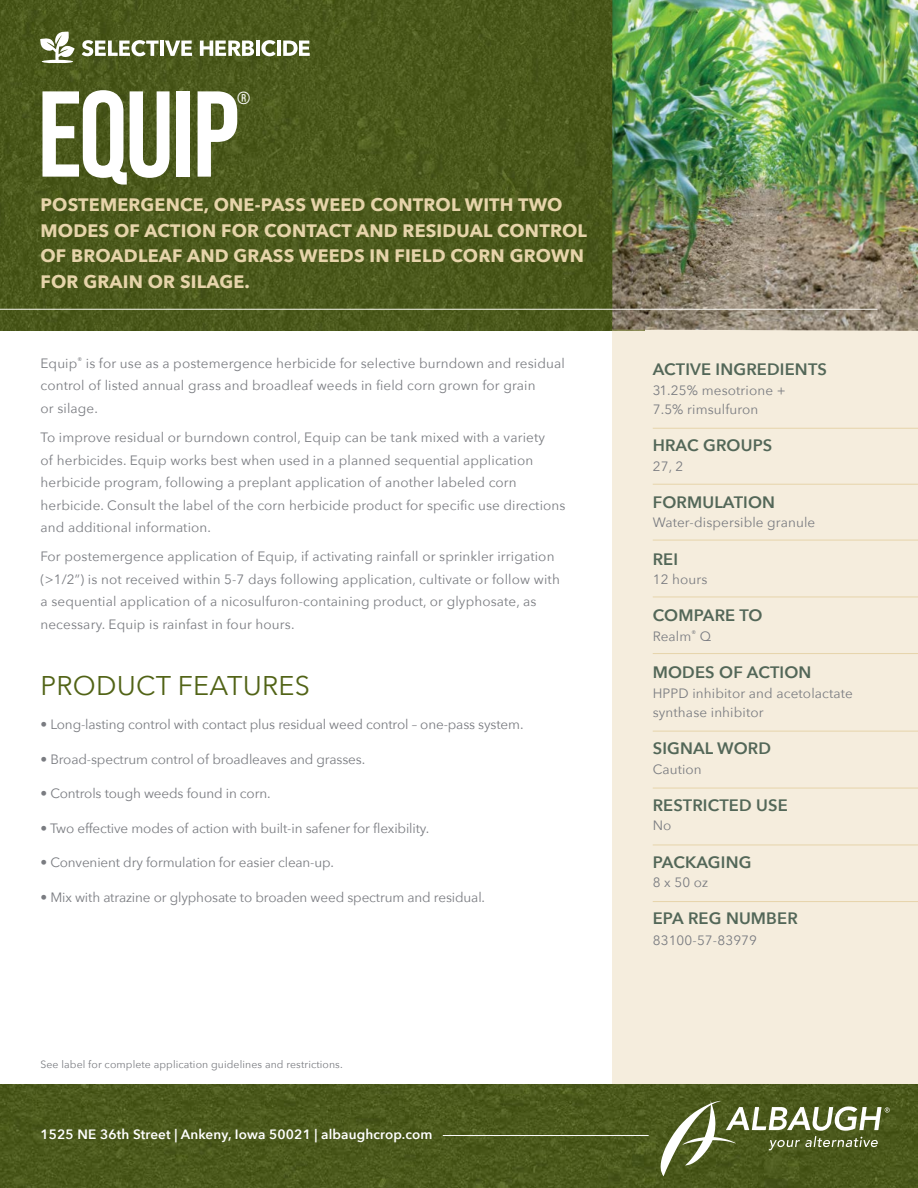
<style>
.page{position:relative;width:918px;height:1188px;background:#fff}
.page>*{position:absolute;margin:0;border:0;box-sizing:border-box;transform-origin:0 0}
.t1{font:700 121.8px "Bebas Neue Pro";letter-spacing:-.02em;color:#fff}
.t2{font:27px "Avenir Next";letter-spacing:.01em;color:#516316}
.t3{font:700 18px/25.5px "Avenir Next";letter-spacing:.01em;color:#e6d4aa}
.t4{font:17.55px "Bebas Neue Pro";color:#fff}
.t5{font:600 16.5px "Avenir Next";letter-spacing:.01em;color:#536758}
.t6{font:13.5px/22.5px "Avenir Next";letter-spacing:.01em;color:#7a7c81}
.t7{font:13.5px "Avenir Next";letter-spacing:-.01em;color:#7a7c81}
.t8{font:600 13.5px "Avenir Next";letter-spacing:.01em;color:#fff}
.t9{font:10.5px "Avenir Next";letter-spacing:.01em;color:#7a7c81}
</style>
<div class="page">
<img style="left:0;top:0;width:612px;height:331px">
<div style="left:612px;top:322px;width:306px;height:822px;background:#f5eddd"></div>
<hr style="left:653px;top:428px;width:265px;height:1px;background:#e6d4aa">
<hr style="left:653px;top:484px;width:265px;height:1px;background:#e6d4aa">
<hr style="left:653px;top:540px;width:265px;height:1px;background:#e6d4aa">
<hr style="left:653px;top:597px;width:265px;height:1px;background:#e6d4aa">
<hr style="left:653px;top:845px;width:265px;height:1px;background:#e6d4aa">
<hr style="left:653px;top:653px;width:265px;height:1px;background:#e6d4aa">
<hr style="left:653px;top:901px;width:265px;height:1px;background:#e6d4aa">
<hr style="left:653px;top:731px;width:265px;height:1px;background:#e6d4aa">
<hr style="left:653px;top:788px;width:265px;height:1px;background:#e6d4aa">
<img style="left:612px;top:0;width:306px;height:331px">
<hr style="left:0;top:309px;width:878px;height:1px;background:#f9f8f4">
<img style="left:0;top:1084px;width:918px;height:104px">
<svg style="left:40px;top:32px;width:35px;height:30px"></svg>
<hr style="left:42px;top:60px;width:31px;height:3px;background:#fff;border-radius:50%">
<svg style="left:82px;top:40px;width:77px;height:16px"></svg>
<hr style="left:160px;top:41px;width:4px;height:15px;background:#fff">
<svg style="left:165px;top:41px;width:27px;height:15px"></svg>
<svg style="left:200px;top:41px;width:54px;height:15px"></svg>
<hr style="left:256px;top:41px;width:4px;height:15px;background:#fff">
<svg style="left:261px;top:40px;width:15px;height:16px"></svg>
<hr style="left:277px;top:41px;width:4px;height:15px;background:#fff">
<svg style="left:283px;top:41px;width:27px;height:15px"></svg>
<hr style="left:443px;top:1135px;width:206px;height:1px;background:#fff">
<svg style="left:661px;top:1101px;width:229px;height:75px;background:#6a7543"></svg>
<h1 class="t1" style="left:38px;top:65px;width:203px">EQUIP</h1>
<p class="t4" style="left:237px;top:88px;width:15px">®</p>
<h3 class="t3" style="left:40px;top:192px;width:548px">POSTEMERGENCE, ONE-PASS WEED CONTROL WITH TWO MODES OF ACTION FOR CONTACT AND RESIDUAL CONTROL OF BROADLEAF AND GRASS WEEDS IN FIELD CORN GROWN FOR GRAIN OR SILAGE.</h3>
<p class="t6" style="left:40px;top:351px;width:526px">Equip<sup>®</sup> is for use as a postemergence herbicide for selective burndown and residual control of listed annual grass and broadleaf weeds in field corn grown for grain<br>or silage.</p>
<p class="t6" style="left:40px;top:425px;width:527px">To improve residual or burndown control, Equip can be tank mixed with a variety<br>of herbicides. Equip works best when used in a planned sequential application herbicide program, following a preplant application of another labeled corn herbicide. Consult the label of the corn herbicide product for specific use directions and additional information.</p>
<p class="t6" style="left:40px;top:545px;width:521px">For postemergence application of Equip, if activating rainfall or sprinkler irrigation (&gt;1/2”) is not received within 5-7 days following application, cultivate or follow with a sequential application of a nicosulfuron-containing product, or glyphosate, as necessary. Equip is rainfast in four hours.</p>
<h2 class="t2" style="left:40px;top:663px;width:271px">PRODUCT FEATURES</h2>
<p class="t7" style="left:40px;top:713px;width:485px">• Long-lasting control with contact plus residual weed control – one-pass system.</p>
<p class="t7" style="left:40px;top:748px;width:326px">• Broad-spectrum control of broadleaves and grasses.</p>
<p class="t7" style="left:40px;top:782px;width:232px">• Controls tough weeds found in corn.</p>
<p class="t7" style="left:40px;top:817px;width:390px">• Two effective modes of action with built-in safener for flexibility.</p>
<p class="t7" style="left:40px;top:851px;width:295px">• Convenient dry formulation for easier clean-up.</p>
<p class="t7" style="left:40px;top:886px;width:446px">• Mix with atrazine or glyphosate to broaden weed spectrum and residual.</p>
<p class="t9" style="left:40px;top:1055px;width:304px">See label for complete application guidelines and restrictions.</p>
<p class="t8" style="left:40px;top:1123px;width:394px">1525 NE 36th Street | Ankeny, Iowa 50021 | albaughcrop.com</p>
<p class="t5" style="left:653px;top:355px;width:176px">ACTIVE INGREDIENTS</p>
<p class="t6" style="left:653px;top:380px;width:135px;line-height:19.5px">31.25% mesotrione +<br>7.5% rimsulfuron</p>
<p class="t5" style="left:653px;top:431px;width:121px">HRAC GROUPS</p>
<p class="t6" style="left:653px;top:454px;width:32px">27, 2</p>
<p class="t5" style="left:653px;top:488px;width:124px">FORMULATION</p>
<p class="t6" style="left:653px;top:511px;width:164px">Water-dispersible granule</p>
<p class="t5" style="left:653px;top:545px;width:27px">REI</p>
<p class="t6" style="left:653px;top:568px;width:56px">12 hours</p>
<p class="t5" style="left:653px;top:601px;width:111px">COMPARE TO</p>
<p class="t6" style="left:653px;top:624px;width:60px">Realm<sup>®</sup> Q</p>
<p class="t5" style="left:653px;top:658px;width:160px">MODES OF ACTION</p>
<p class="t6" style="left:653px;top:683px;width:202px;line-height:19.5px">HPPD inhibitor and acetolactate synthase inhibitor</p>
<p class="t5" style="left:653px;top:734px;width:120px">SIGNAL WORD</p>
<p class="t6" style="left:653px;top:757px;width:51px">Caution</p>
<p class="t5" style="left:653px;top:791px;width:137px">RESTRICTED USE</p>
<p class="t6" style="left:653px;top:814px;width:20px">No</p>
<p class="t5" style="left:653px;top:848px;width:100px">PACKAGING</p>
<p class="t6" style="left:653px;top:871px;width:57px">8 x 50 oz</p>
<p class="t5" style="left:653px;top:904px;width:147px">EPA REG NUMBER</p>
<p class="t6" style="left:653px;top:929px;width:106px">83100-57-83979</p>
</div>
